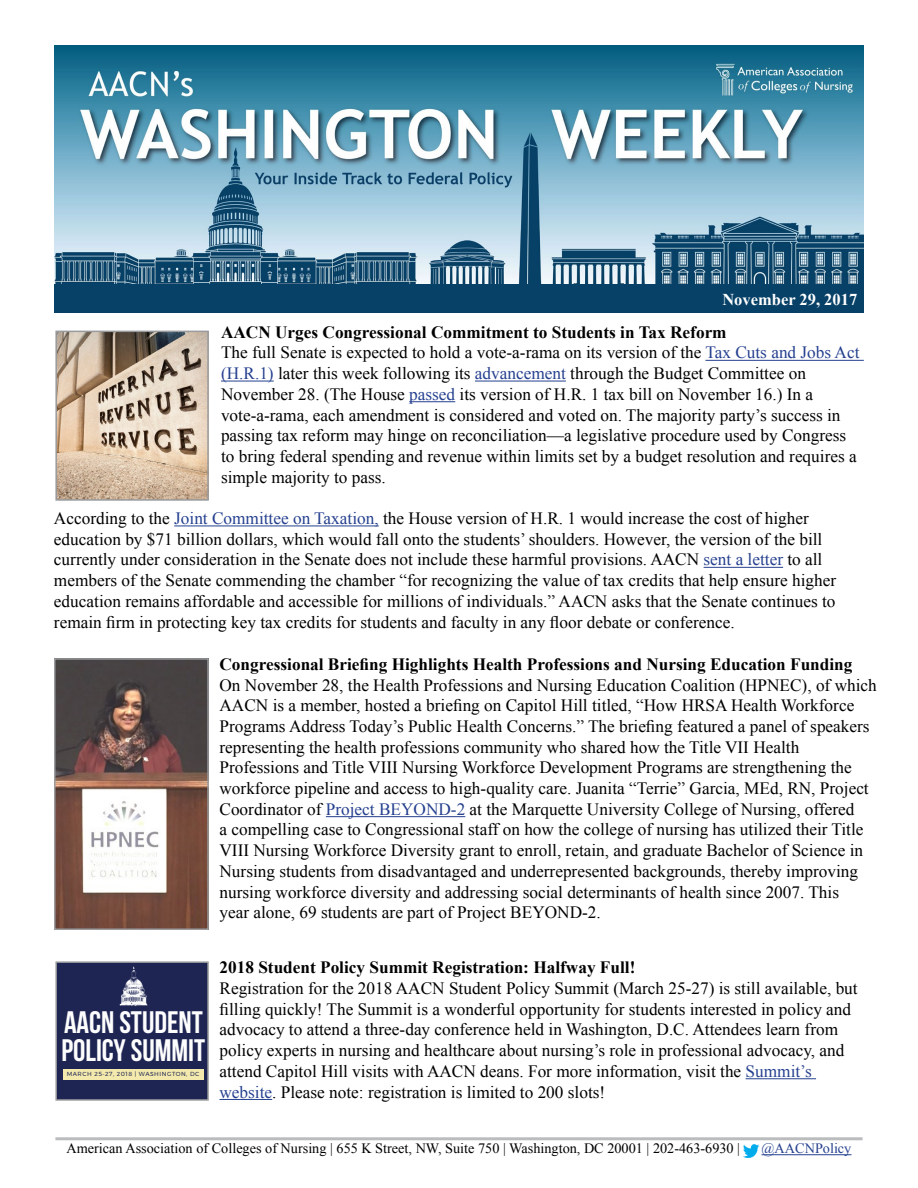
<style>
.page{position:relative;width:918px;height:1188px;background:#fff}
.page>*{position:absolute;margin:0;border:0;box-sizing:border-box;transform-origin:0 0}
.t1{font:31.05px/28.7px "Bebas Neue";color:#fdfdfd}
.t2{font:17.25px/20.7px "Times New Roman";color:#000}
.t3{font:700 17.25px "Times New Roman";color:#000}
.t4{font:700 16.5px "Times New Roman";color:#fff}
.t5{font:14.25px "Times New Roman";color:#000}
.t6{font:14.25px "Times New Roman";color:#25408f}
.t7{font:5.85px "Montserrat";letter-spacing:.095em;color:#1d2654}
.s1{font-weight:700}
.s2{color:#25408f}
</style>
<div class="page">
<hr style="left:762px;top:1154px;width:89px;height:1px;background:#25408f">
<hr style="left:55px;top:1137px;width:808px;height:3px;background:#babcbe">
<img style="left:743px;top:1145px;width:16px;height:12px">
<img style="left:54px;top:46px;width:810px;height:238px">
<div style="left:54px;top:284px;width:810px;height:29px;background:#074168"></div>
<img style="left:58px;top:334px;width:148px;height:164px">
<div style="left:55px;top:331px;width:154px;height:170px;border:2px solid #999b9e"></div>
<div style="left:56px;top:962px;width:152px;height:138px;background:#1e2553"></div>
<div style="left:63px;top:1069px;width:141px;height:10px;background:#f4e9ac"></div>
<img style="left:119px;top:966px;width:29px;height:40px">
<div style="left:55px;top:961px;width:154px;height:140px;border:2px solid #999b9e"></div>
<img style="left:57px;top:661px;width:149px;height:266px">
<div style="left:54px;top:658px;width:155px;height:272px;border:2px solid #999b9e"></div>
<hr style="left:705px;top:360px;width:159px;height:1px;background:#25408f">
<hr style="left:221px;top:381px;width:53px;height:1px;background:#25408f">
<hr style="left:475px;top:381px;width:91px;height:1px;background:#25408f">
<hr style="left:409px;top:401px;width:46px;height:1px;background:#25408f">
<hr style="left:174px;top:526px;width:205px;height:1px;background:#25408f">
<hr style="left:704px;top:567px;width:79px;height:1px;background:#25408f">
<hr style="left:326px;top:816px;width:139px;height:1px;background:#25408f">
<hr style="left:746px;top:1078px;width:70px;height:1px;background:#25408f">
<hr style="left:220px;top:1099px;width:52px;height:1px;background:#25408f">
<p class="t4" style="left:722px;top:288px;width:136px">November 29, 2017</p>
<p class="t2" style="left:221px;top:321px;width:640px"><span class="s1">AACN Urges Congressional Commitment to Students in Tax Reform<br></span>The full Senate is expected to hold a vote-a-rama on its version of the <span class="s2">Tax Cuts and Jobs Act (H.R.1)</span> later this week following its <span class="s2">advancement</span> through the Budget Committee on November 28. (The House <span class="s2">passed</span> its version of H.R. 1 tax bill on November 16.) In a vote-a-rama, each amendment is considered and voted on. The majority party’s success in passing tax reform may hinge on reconciliation—a legislative procedure used by Congress to bring federal spending and revenue within limits set by a budget resolution and requires a simple majority to pass.</p>
<p class="t2" style="left:54px;top:508px;width:784px">According to the <span class="s2">Joint Committee on Taxation,</span> the House version of H.R. 1 would increase the cost of higher education by $71 billion dollars, which would fall onto the students’ shoulders. However, the version of the bill currently under consideration in the Senate does not include these harmful provisions. AACN <span class="s2">sent a letter</span> to all members of the Senate commending the chamber “for recognizing the value of tax credits that help ensure higher education remains affordable and accessible for millions of individuals.” AACN asks that the Senate continues to remain firm in protecting key tax credits for students and faculty in any floor debate or conference.</p>
<p class="t3" style="left:220px;top:652px;width:634px">Congressional Briefing Highlights Health Professions and Nursing Education Funding</p>
<p class="t2" style="left:220px;top:674px;width:659px">On November 28, the Health Professions and Nursing Education Coalition (HPNEC), of which AACN is a member, hosted a briefing on Capitol Hill titled, “How HRSA Health Workforce Programs Address Today’s Public Health Concerns.” The briefing featured a panel of speakers representing the health professions community who shared how the Title VII Health Professions and Title VIII Nursing Workforce Development Programs are strengthening the workforce pipeline and access to high-quality care. Juanita “Terrie” Garcia, MEd, RN, Project Coordinator of <span class="s2">Project BEYOND-2</span> at the Marquette University College of Nursing, offered<br>a compelling case to Congressional staff on how the college of nursing has utilized their Title VIII Nursing Workforce Diversity grant to enroll, retain, and graduate Bachelor of Science in Nursing students from disadvantaged and underrepresented backgrounds, thereby improving nursing workforce diversity and addressing social determinants of health since 2007. This<br>year alone, 69 students are part of Project BEYOND-2.</p>
<p class="t3" style="left:220px;top:956px;width:417px">2018 Student Policy Summit Registration: Halfway Full!</p>
<p class="t2" style="left:220px;top:978px;width:640px">Registration for the 2018 AACN Student Policy Summit (March 25-27) is still available, but filling quickly! The Summit is a wonderful opportunity for students interested in policy and advocacy to attend a three-day conference held in Washington, D.C. Attendees learn from policy experts in nursing and healthcare about nursing’s role in professional advocacy, and attend Capitol Hill visits with AACN deans. For more information, visit the <span class="s2">Summit’s website</span>. Please note: registration is limited to 200 slots!</p>
<h1 class="t1" style="left:62px;top:1007px;width:145px">AACN STUDENT<br>POLICY SUMMIT</h1>
<p class="t7" style="left:67px;top:1070px;width:134px">MARCH 25-27, 2018 | WASHINGTON, DC</p>
<p class="t5" style="left:67px;top:1139px;width:675px">American Association of Colleges of Nursing | 655 K Street, NW, Suite 750 | Washington, DC 20001 | 202-463-6930 |</p>
<p class="t6" style="left:762px;top:1139px;width:91px">@AACNPolicy</p>
</div>
